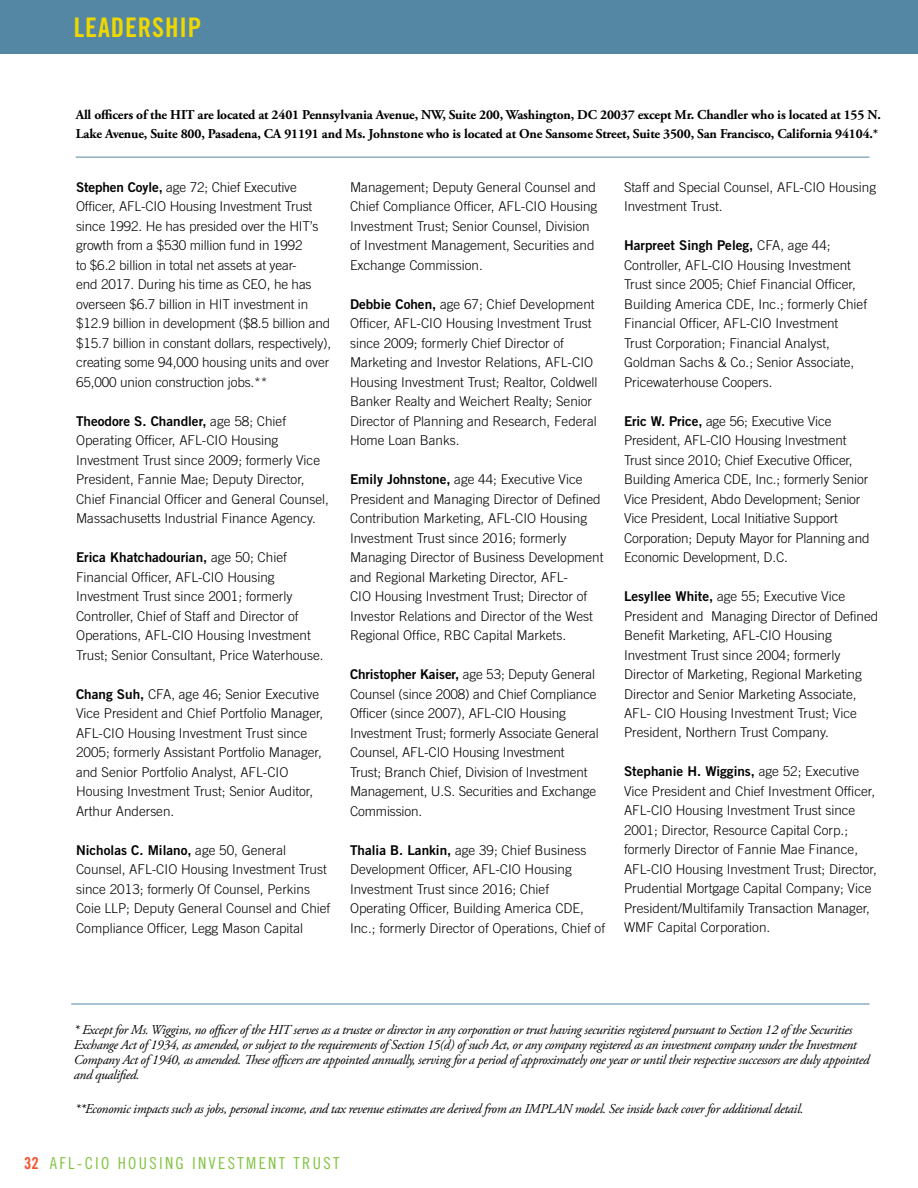
<style>
.page{position:relative;width:918px;height:1188px;background:#fff}
.page>*{position:absolute;margin:0;border:0;box-sizing:border-box;transform-origin:0 0}
.t1{font:27px "Trade Gothic LT Std Bd Cn 20";letter-spacing:.03em;color:#efd800}
.t2{font:16.5px "Trade Gothic LT Std Cn 18";letter-spacing:.14em;color:#82c341}
.t3{font:300 13.5px/19.5px "Trade Gothic LT Std";color:#030303}
.t4{font:italic 13.5px/15px "Adobe Garamond Pro";letter-spacing:-.025em;color:#000}
.t5{font:700 13.5px/18.8px "Adobe Garamond Pro";letter-spacing:-.01em;color:#000}
.t6{font:13.5px "Trade Gothic LT Std Bd 2";color:#030303}
.s1{font-family:"Trade Gothic LT Std Bd 2";font-weight:400}
.s2{font-family:"Trade Gothic LT Std";font-weight:300}
.s3{font-family:"Trade Gothic LT Std Bd Cn 20";color:#f4512c}
</style>
<div class="page">
<hr style="left:76px;top:157px;width:794px;height:1px;background:#5487a4">
<hr style="left:71px;top:1004px;width:799px;height:1px;background:#5487a4">
<div style="left:0;top:0;width:918px;height:54px;background:#5487a4"></div>
<h1 class="t1" style="left:74px;top:11px;width:129px">LEADERSHIP</h1>
<p class="t5" style="left:76px;top:106px;width:807px">All officers of the HIT are located at 2401 Pennsylvania Avenue, NW, Suite 200, Washington, DC 20037 except Mr. Chandler who is located at 155 N.<br>Lake Avenue, Suite 800, Pasadena, CA 91191 and Ms. Johnstone who is located at One Sansome Street, Suite 3500, San Francisco, California 94104.*</p>
<p class="t3" style="left:76px;top:177px;width:257px"><span class="s1">Stephen Coyle,</span> age 72; Chief Executive Officer, AFL-CIO Housing Investment Trust since 1992. He has presided over the HIT’s growth from a $530 million fund in 1992<br>to $6.2 billion in total net assets at year-<br>end 2017. During his time as CEO, he has overseen $6.7 billion in HIT investment in $12.9 billion in development ($8.5 billion and $15.7 billion in constant dollars, respectively), creating some 94,000 housing units and over 65,000 union construction jobs.**</p>
<p class="t6" style="left:76px;top:413px;width:212px">Theodore S. Chandler, <span class="s2">age 58; Chief</span></p>
<p class="t3" style="left:76px;top:431px;width:254px">Operating Officer, AFL-CIO Housing Investment Trust since 2009; formerly Vice President, Fannie Mae; Deputy Director, Chief Financial Officer and General Counsel, Massachusetts Industrial Finance Agency.</p>
<p class="t6" style="left:76px;top:549px;width:212px">Erica Khatchadourian, <span class="s2">age 50; Chief</span></p>
<p class="t3" style="left:76px;top:567px;width:249px">Financial Officer, AFL-CIO Housing Investment Trust since 2001; formerly Controller, Chief of Staff and Director of Operations, AFL-CIO Housing Investment Trust; Senior Consultant, Price Waterhouse.</p>
<p class="t3" style="left:76px;top:684px;width:249px"><span class="s1">Chang Suh,</span> CFA, age 46; Senior Executive Vice President and Chief Portfolio Manager, AFL-CIO Housing Investment Trust since 2005; formerly Assistant Portfolio Manager, and Senior Portfolio Analyst, AFL-CIO Housing Investment Trust; Senior Auditor, Arthur Andersen.</p>
<p class="t6" style="left:76px;top:842px;width:212px">Nicholas C. Milano, <span class="s2">age 50, General</span></p>
<p class="t3" style="left:76px;top:860px;width:256px">Counsel, AFL-CIO Housing Investment Trust since 2013; formerly Of Counsel, Perkins Coie LLP; Deputy General Counsel and Chief Compliance Officer, Legg Mason Capital</p>
<p class="t3" style="left:350px;top:177px;width:249px">Management; Deputy General Counsel and Chief Compliance Officer, AFL-CIO Housing Investment Trust; Senior Counsel, Division of Investment Management, Securities and Exchange Commission.</p>
<p class="t3" style="left:350px;top:294px;width:249px"><span class="s1">Debbie Cohen,</span> age 67; Chief Development Officer, AFL-CIO Housing Investment Trust since 2009; formerly Chief Director of Marketing and Investor Relations, AFL-CIO Housing Investment Trust; Realtor, Coldwell Banker Realty and Weichert Realty; Senior Director of Planning and Research, Federal Home Loan Banks.</p>
<p class="t3" style="left:350px;top:470px;width:255px"><span class="s1">Emily Johnstone,</span> age 44; Executive Vice President and Managing Director of Defined Contribution Marketing, AFL-CIO Housing Investment Trust since 2016; formerly Managing Director of Business Development and Regional Marketing Director, AFL-<br>CIO Housing Investment Trust; Director of Investor Relations and Director of the West Regional Office, RBC Capital Markets.</p>
<p class="t3" style="left:350px;top:664px;width:250px"><span class="s1">Christopher Kaiser,</span> age 53; Deputy General Counsel (since 2008) and Chief Compliance Officer (since 2007), AFL-CIO Housing Investment Trust; formerly Associate General Counsel, AFL-CIO Housing Investment Trust; Branch Chief, Division of Investment Management, U.S. Securities and Exchange Commission.</p>
<p class="t3" style="left:350px;top:840px;width:257px"><span class="s1">Thalia B. Lankin,</span> age 39; Chief Business Development Officer, AFL-CIO Housing Investment Trust since 2016; Chief Operating Officer, Building America CDE, Inc.; formerly Director of Operations, Chief of</p>
<p class="t3" style="left:624px;top:177px;width:254px">Staff and Special Counsel, AFL-CIO Housing<br>Investment Trust.</p>
<p class="t6" style="left:624px;top:237px;width:208px">Harpreet Singh Peleg, <span class="s2">CFA, age 44;</span></p>
<p class="t3" style="left:624px;top:255px;width:245px">Controller, AFL-CIO Housing Investment Trust since 2005; Chief Financial Officer, Building America CDE, Inc.; formerly Chief Financial Officer, AFL-CIO Investment Trust Corporation; Financial Analyst, Goldman Sachs &amp; Co.; Senior Associate, Pricewaterhouse Coopers.</p>
<p class="t3" style="left:624px;top:411px;width:247px"><span class="s1">Eric W. Price,</span> age 56; Executive Vice President, AFL-CIO Housing Investment Trust since 2010; Chief Executive Officer, Building America CDE, Inc.; formerly Senior Vice President, Abdo Development; Senior Vice President, Local Initiative Support Corporation; Deputy Mayor for Planning and Economic Development, D.C.</p>
<p class="t3" style="left:624px;top:586px;width:256px"><span class="s1">Lesyllee White,</span> age 55; Executive Vice President and Managing Director of Defined Benefit Marketing, AFL-CIO Housing Investment Trust since 2004; formerly Director of Marketing, Regional Marketing Director and Senior Marketing Associate, AFL- CIO Housing Investment Trust; Vice President, Northern Trust Company.</p>
<p class="t6" style="left:624px;top:763px;width:237px">Stephanie H. Wiggins, <span class="s2">age 52; Executive</span></p>
<p class="t3" style="left:624px;top:781px;width:254px">Vice President and Chief Investment Officer, AFL-CIO Housing Investment Trust since 2001; Director, Resource Capital Corp.; formerly Director of Fannie Mae Finance, AFL-CIO Housing Investment Trust; Director, Prudential Mortgage Capital Company; Vice President/Multifamily Transaction Manager, WMF Capital Corporation.</p>
<p class="t4" style="left:74px;top:1022px;width:797px">* Except for Ms. Wiggins, no officer of the HIT serves as a trustee or director in any corporation or trust having securities registered pursuant to Section 12 of the Securities Exchange Act of 1934, as amended, or subject to the requirements of Section 15(d) of such Act, or any company registered as an investment company under the Investment Company Act of 1940, as amended. These officers are appointed annually, serving for a period of approximately one year or until their respective successors are duly appointed and qualified.</p>
<p class="t4" style="left:75px;top:1101px;width:730px">**Economic impacts such as jobs, personal income, and tax revenue estimates are derived from an IMPLAN model. See inside back cover for additional detail.</p>
<p class="t2" style="left:24px;top:1154px;width:317px"><span class="s3">32</span> AFL-CIO HOUSING INVESTMENT TRUST</p>
</div>
